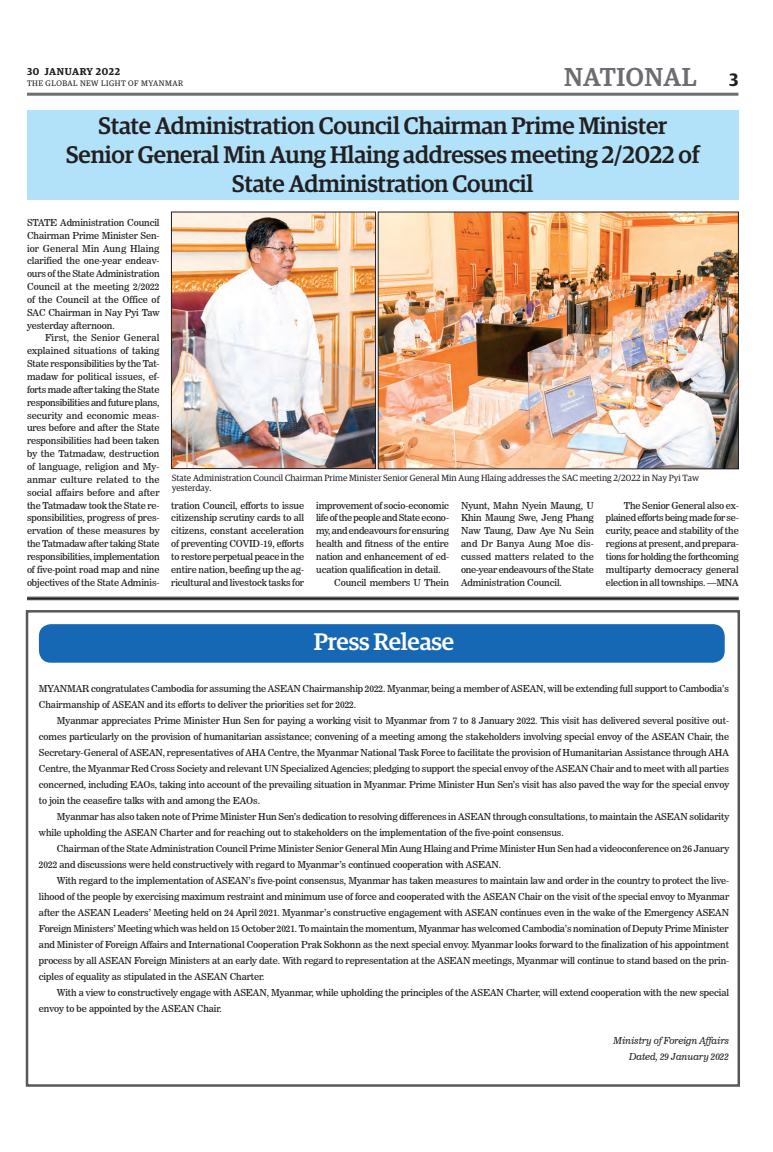
<style>
.page{position:relative;width:773px;height:1152px;background:#fff}
.page>*{position:absolute;margin:0;border:0;box-sizing:border-box;transform-origin:0 0}
.t1{font:500 26px "Guardian Egyp";letter-spacing:.02em;color:#6c6d70}
.Brief_Head{font:500 24px "Guardian Egyp";letter-spacing:-.01em;color:#231f20}
.Brief_Head-2{font:500 24px "Guardian Egyp";letter-spacing:-.01em;color:#fff}
.t2{font:600 10px "Guardian Egyp";letter-spacing:.06em;color:#231f20}
._2nd_Body{font:9.5px/12.9px "News 706 BT Roman C";letter-spacing:-.01em;color:#231f20;text-align:justify}
._2nd_Body-2{font:9.5px "News 706 BT Italic C";letter-spacing:-.01em;color:#231f20}
.t3{font:9px/10.8px "Guardian Egyp";color:#231f20}
.t4{font:8px "Guardian Egyp";letter-spacing:.06em;color:#231f20}
.s1{font-weight:600;font-size:18px;color:#231f20}
</style>
<div class="page">
<hr style="left:27px;top:93px;width:711px;height:3px;background:#6c6d70">
<div style="left:27px;top:110px;width:711px;height:90px;background:#b1e2f9"></div>
<img style="left:173px;top:214px;width:200px;height:253px">
<div style="left:171px;top:212px;width:204px;height:257px;border:1px solid #231f20"></div>
<img style="left:380px;top:214px;width:356px;height:253px">
<div style="left:26px;top:610px;width:714px;height:477px;border:2px solid #57585a"></div>
<div style="left:39px;top:624px;width:685px;height:39px;background:#1768b4;border-radius:12px"></div>
<hr style="left:27px;top:597px;width:711px;height:1px;background:#231f20">
<hr style="left:27px;top:598px;width:711px;height:1px;background:#231f20">
<hr style="left:27px;top:599px;width:711px;height:1px;background:#231f20">
<h1 class="t1" style="left:564px;top:59px;width:176px">NATIONAL <span class="s1">3</span></h1>
<p class="t2" style="left:27px;top:64px;width:95px">30 JANUARY 2022</p>
<p class="t4" style="left:27px;top:78px;width:158px">THE GLOBAL NEW LIGHT OF MYANMAR</p>
<p class="Brief_Head" style="left:98px;top:109px;width:570px">State Administration Council Chairman Prime Minister</p>
<p class="Brief_Head" style="left:66px;top:137px;width:635px">Senior General Min Aung Hlaing addresses meeting 2/2022 of</p>
<p class="Brief_Head" style="left:232px;top:166px;width:303px">State Administration Council</p>
<p class="_2nd_Body" style="left:27px;top:216px;width:134px">STATE Administration Council Chairman Prime Minister Sen&shy;ior General Min Aung Hlaing clarified the one-year endeav&shy;ours of the State Administration Council at the meeting 2/2022 of the Council at the Office of SAC Chairman in Nay Pyi Taw yesterday afternoon.</p>
<p class="_2nd_Body" style="left:27px;top:332px;width:134px;text-indent:18px">First, the Senior General explained situations of taking State responsibilities by the Tat&shy;madaw for political issues, ef&shy;forts made after taking the State responsibilities and future plans, security and economic meas&shy;ures before and after the State responsibilities had been taken by the Tatmadaw, destruction of language, religion and My&shy;anmar culture related to the social affairs before and after the Tatmadaw took the State re&shy;sponsibilities, progress of pres&shy;ervation of these measures by the Tatmadaw after taking State responsibilities, implementation of five-point road map and nine objectives of the State Adminis-</p>
<p class="t3" style="left:172px;top:472px;width:529px">State Administration Council Chairman Prime Minister Senior General Min Aung Hlaing addresses the SAC meeting 2/2022 in Nay Pyi Taw yesterday.</p>
<p class="_2nd_Body" style="left:171px;top:499px;width:134px">tration Council, efforts to issue citizenship scrutiny cards to all citizens, constant acceleration of preventing COVID-19, efforts to restore perpetual peace in the entire nation, beefing up the ag&shy;ricultural and livestock tasks for</p>
<p class="_2nd_Body" style="left:316px;top:499px;width:134px">improvement of socio-economic life of the people and State econo&shy;my, and endeavours for ensuring health and fitness of the entire nation and enhancement of ed&shy;ucation qualification in detail.</p>
<p class="_2nd_Body" style="left:461px;top:499px;width:134px">Nyunt, Mahn Nyein Maung, U Khin Maung Swe, Jeng Phang Naw Taung, Daw Aye Nu Sein and Dr Banya Aung Moe dis&shy;cussed matters related to the one-year endeavours of the State Administration Council.</p>
<p class="_2nd_Body" style="left:606px;top:499px;width:134px;text-indent:18px">The Senior General also ex&shy;plained efforts being made for se&shy;curity, peace and stability of the regions at present, and prepara&shy;tions for holding the forthcoming multiparty democracy general election in all townships. —MNA</p>
<p class="_2nd_Body" style="left:334px;top:576px;width:116px">Council members U Thein</p>
<p class="Brief_Head-2" style="left:314px;top:624px;width:142px">Press Release</p>
<p class="_2nd_Body" style="left:39px;top:680px;width:691px;line-height:16px">MYANMAR congratulates Cambodia for assuming the ASEAN Chairmanship 2022. Myanmar, being a member of ASEAN, will be extending full support to Cambodia’s<br>Chairmanship of ASEAN and its efforts to deliver the priorities set for 2022.</p>
<p class="_2nd_Body" style="left:39px;top:712px;width:691px;line-height:16px;text-indent:18px">Myanmar appreciates Prime Minister Hun Sen for paying a working visit to Myanmar from 7 to 8 January 2022. This visit has delivered several positive out&shy;comes particularly on the provision of humanitarian assistance; convening of a meeting among the stakeholders involving special envoy of the ASEAN Chair, the Secretary-General of ASEAN, representatives of AHA Centre, the Myanmar National Task Force to facilitate the provision of Humanitarian Assistance through AHA Centre, the Myanmar Red Cross Society and relevant UN Specialized Agencies; pledging to support the special envoy of the ASEAN Chair and to meet with all parties concerned, including EAOs, taking into account of the prevailing situation in Myanmar. Prime Minister Hun Sen’s visit has also paved the way for the special envoy to join the ceasefire talks with and among the EAOs.</p>
<p class="_2nd_Body" style="left:39px;top:808px;width:691px;line-height:16px;text-indent:18px">Myanmar has also taken note of Prime Minister Hun Sen’s dedication to resolving differences in ASEAN through consultations, to maintain the ASEAN solidarity while upholding the ASEAN Charter and for reaching out to stakeholders on the implementation of the five-point consensus.</p>
<p class="_2nd_Body" style="left:39px;top:840px;width:691px;line-height:16px;text-indent:18px">Chairman of the State Administration Council Prime Minister Senior General Min Aung Hlaing and Prime Minister Hun Sen had a videoconference on 26 January<br>2022 and discussions were held constructively with regard to Myanmar’s continued cooperation with ASEAN.</p>
<p class="_2nd_Body" style="left:39px;top:872px;width:691px;line-height:16px;text-indent:18px">With regard to the implementation of ASEAN’s five-point consensus, Myanmar has taken measures to maintain law and order in the country to protect the live&shy;lihood of the people by exercising maximum restraint and minimum use of force and cooperated with the ASEAN Chair on the visit of the special envoy to Myanmar after the ASEAN Leaders’ Meeting held on 24 April 2021. Myanmar’s constructive engagement with ASEAN continues even in the wake of the Emergency ASEAN Foreign Ministers’ Meeting which was held on 15 October 2021. To maintain the momentum, Myanmar has welcomed Cambodia’s nomination of Deputy Prime Minister and Minister of Foreign Affairs and International Cooperation Prak Sokhonn as the next special envoy. Myanmar looks forward to the finalization of his appointment process by all ASEAN Foreign Ministers at an early date. With regard to representation at the ASEAN meetings, Myanmar will continue to stand based on the prin&shy;ciples of equality as stipulated in the ASEAN Charter.</p>
<p class="_2nd_Body" style="left:39px;top:984px;width:691px;line-height:16px;text-indent:18px">With a view to constructively engage with ASEAN, Myanmar, while upholding the principles of the ASEAN Charter, will extend cooperation with the new special envoy to be appointed by the ASEAN Chair.</p>
<p class="_2nd_Body-2" style="left:613px;top:1034px;width:117px">Ministry of Foreign Affairs</p>
<p class="_2nd_Body-2" style="left:629px;top:1050px;width:102px">Dated, 29 January 2022</p>
</div>
